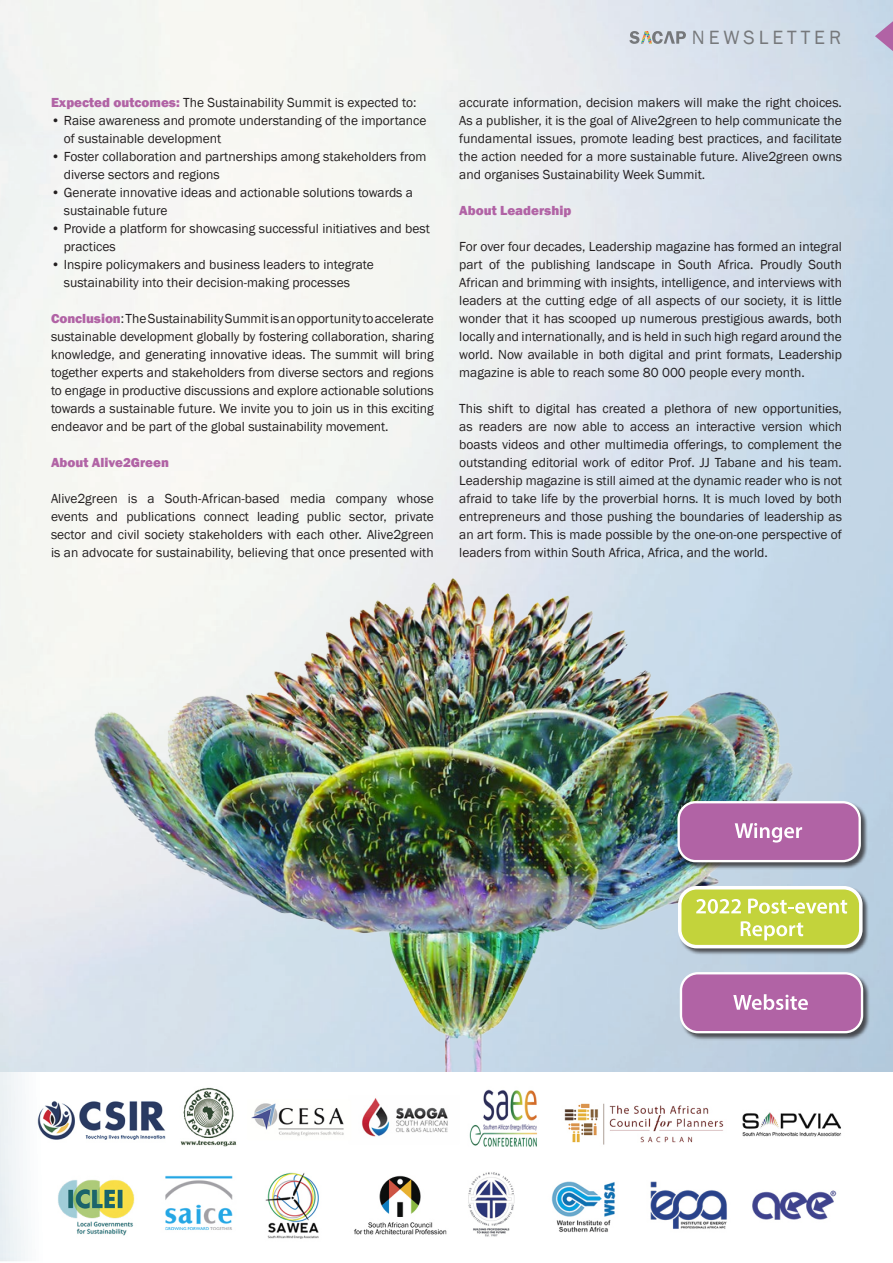
<style>
.page{position:relative;width:893px;height:1263px;background:#fff}
.page>*{position:absolute;margin:0;border:0;box-sizing:border-box;transform-origin:0 0}
.t1{font:19.8px "Franklin Gothic";letter-spacing:.2em;color:#76787b}
.t2{font:13.5px/18px "Franklin Gothic";color:#231f20}
.t3{font:800 13.5px "Franklin Gothic";color:#b163a5}
.s1{font-weight:800;color:#b163a5}
</style>
<div class="page">
<img style="left:86px;top:561px;width:721px;height:511px">
<svg style="left:629px;top:31px;width:57px;height:13px"></svg>
<svg style="left:875px;top:21px;width:18px;height:30px"></svg>
<img style="left:37px;top:1087px;width:804px;height:152px">
<div style="left:677px;top:801px;width:191px;height:68px;background:#231f20;opacity:.75"></div>
<div style="left:679px;top:802px;width:181px;height:59px;background:#b163a5;border-radius:17px"></div>
<div style="left:677px;top:801px;width:184px;height:61px;border:2px solid #fff;border-radius:17px"></div>
<svg style="left:735px;top:823px;width:67px;height:19px"></svg>
<div style="left:680px;top:972px;width:190px;height:68px;background:#231f20;opacity:.75"></div>
<div style="left:681px;top:973px;width:181px;height:59px;background:#b163a5;border-radius:17px"></div>
<div style="left:680px;top:972px;width:183px;height:61px;border:2px solid #fff;border-radius:17px"></div>
<svg style="left:733px;top:994px;width:75px;height:16px"></svg>
<div style="left:678px;top:886px;width:192px;height:70px;background:#231f20;opacity:.75"></div>
<div style="left:680px;top:888px;width:181px;height:59px;background:#c3d33b;border-radius:17px"></div>
<div style="left:678px;top:886px;width:185px;height:62px;border:4px solid #fff;border-radius:17px"></div>
<svg style="left:696px;top:899px;width:45px;height:15px"></svg>
<svg style="left:748px;top:898px;width:99px;height:16px"></svg>
<svg style="left:741px;top:921px;width:62px;height:19px"></svg>
<p class="t2" style="left:51px;top:94px;width:367px"><span class="s1">Expected outcomes:</span> The Sustainability Summit is expected to:</p>
<p class="t2" style="left:64px;top:112px;width:364px;text-indent:-13px">• Raise awareness and promote understanding of the importance of sustainable development</p>
<p class="t2" style="left:64px;top:148px;width:364px;text-indent:-13px">• Foster collaboration and partnerships among stakeholders from diverse sectors and regions</p>
<p class="t2" style="left:64px;top:184px;width:351px;text-indent:-13px">• Generate innovative ideas and actionable solutions towards a sustainable future</p>
<p class="t2" style="left:64px;top:220px;width:368px;text-indent:-13px">• Provide a platform for showcasing successful initiatives and best practices</p>
<p class="t2" style="left:64px;top:256px;width:312px;text-indent:-13px">• Inspire policymakers and business leaders to integrate sustainability into their decision-making processes</p>
<p class="t2" style="left:51px;top:310px;width:384px;text-align:justify"><span class="s1">Conclusion</span>: The Sustainability Summit is an opportunity to accelerate sustainable development globally by fostering collaboration, sharing knowledge, and generating innovative ideas. The summit will bring together experts and stakeholders from diverse sectors and regions to engage in productive discussions and explore actionable solutions towards a sustainable future. We invite you to join us in this exciting endeavor and be part of the global sustainability movement.</p>
<p class="t3" style="left:51px;top:454px;width:120px">About Alive2Green</p>
<p class="t2" style="left:51px;top:490px;width:384px;text-align:justify">Alive2green is a South-African-based media company whose events and publications connect leading public sector, private sector and civil society stakeholders with each other. Alive2green is an advocate for sustainability, believing that once presented with</p>
<h1 class="t1" style="left:692px;top:25px;width:151px">NEWSLETTER</h1>
<p class="t2" style="left:459px;top:94px;width:384px;text-align:justify">accurate information, decision makers will make the right choices.<br>As a publisher, it is the goal of Alive2green to help communicate the fundamental issues, promote leading best practices, and facilitate the action needed for a more sustainable future. Alive2green owns and organises Sustainability Week Summit.</p>
<p class="t3" style="left:459px;top:202px;width:114px">About Leadership</p>
<p class="t2" style="left:459px;top:238px;width:384px;text-align:justify">For over four decades, Leadership magazine has formed an integral part of the publishing landscape in South Africa. Proudly South African and brimming with insights, intelligence, and interviews with leaders at the cutting edge of all aspects of our society, it is little wonder that it has scooped up numerous prestigious awards, both locally and internationally, and is held in such high regard around the world. Now available in both digital and print formats, Leadership magazine is able to reach some 80 000 people every month.</p>
<p class="t2" style="left:459px;top:400px;width:384px;text-align:justify">This shift to digital has created a plethora of new opportunities, as readers are now able to access an interactive version which boasts videos and other multimedia offerings, to complement the outstanding editorial work of editor Prof. JJ Tabane and his team.<br>Leadership magazine is still aimed at the dynamic reader who is not afraid to take life by the proverbial horns. It is much loved by both entrepreneurs and those pushing the boundaries of leadership as an art form. This is made possible by the one-on-one perspective of leaders from within South Africa, Africa, and the world.</p>
</div>
